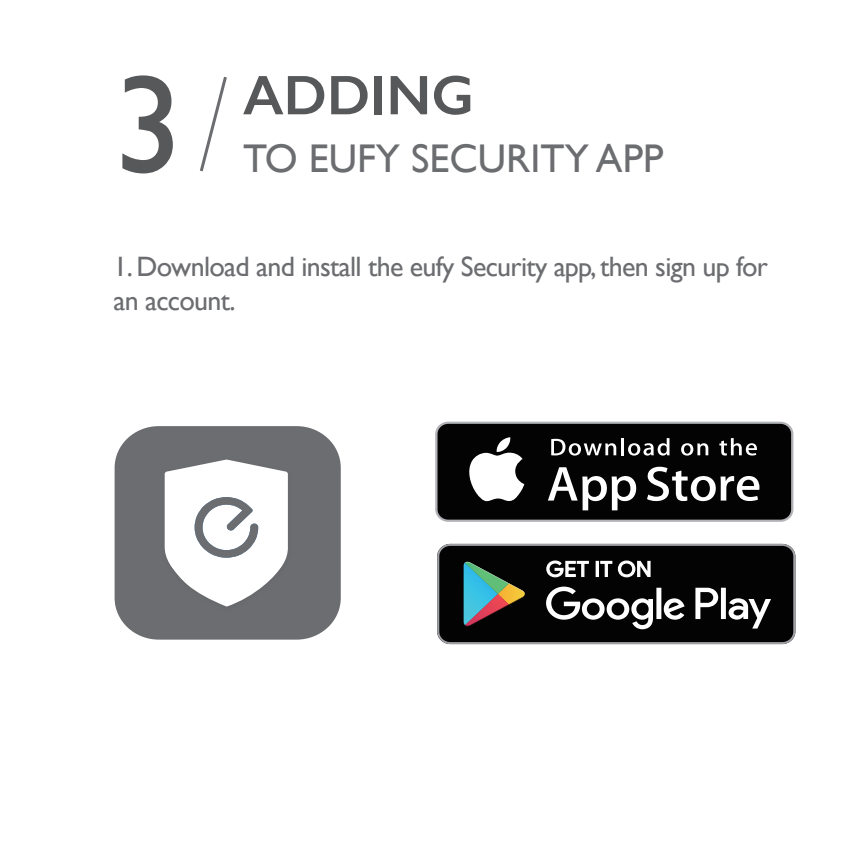
<style>
.page{position:relative;width:851px;height:851px;background:#fff}
.page>*{position:absolute;margin:0;border:0;box-sizing:border-box;transform-origin:0 0}
.t1{font:140px "Gill Sans";color:#57585a}
.t2{font:600 56px "Gill Sans";color:#57585a}
.t3{font:40px "Gill Sans";color:#6c6d70}
.t4{font:28px/33.6px "Gill Sans";letter-spacing:-.025em;color:#6c6d70}
</style>
<div class="page">
<svg style="left:200px;top:76px;width:27px;height:96px"></svg>
<svg style="left:435px;top:421px;width:358px;height:100px;background:#a3a3a6"></svg>
<div style="left:437px;top:424px;width:354px;height:95px;background:#030303;border-radius:11px"></div>
<svg style="left:469px;top:437px;width:55px;height:64px"></svg>
<svg style="left:548px;top:467px;width:88px;height:43px"></svg>
<svg style="left:647px;top:466px;width:112px;height:35px"></svg>
<svg style="left:551px;top:439px;width:65px;height:16px"></svg>
<hr style="left:621px;top:438px;width:3px;height:17px;background:#fff">
<svg style="left:628px;top:438px;width:41px;height:17px"></svg>
<svg style="left:681px;top:443px;width:27px;height:12px"></svg>
<svg style="left:719px;top:438px;width:37px;height:17px"></svg>
<svg style="left:437px;top:544px;width:358px;height:100px;background:#111112"></svg>
<svg style="left:545px;top:560px;width:44px;height:18px"></svg>
<svg style="left:596px;top:560px;width:55px;height:18px"></svg>
<svg style="left:546px;top:586px;width:224px;height:43px"></svg>
<svg style="left:463px;top:561px;width:62px;height:65px;background:#455f59"></svg>
<div style="left:115px;top:426px;width:226px;height:213px;background:#6c6d70"></div>
<div style="left:160px;top:456px;width:132px;height:155px;background:#6c6d70"></div>
<svg style="left:165px;top:459px;width:123px;height:147px"></svg>
<h1 class="t1" style="left:113px;top:43px;width:72px">3</h1>
<h2 class="t2" style="left:243px;top:61px;width:232px">ADDING</h2>
<h3 class="t3" style="left:243px;top:135px;width:422px">TO EUFY SECURITY APP</h3>
<p class="t4" style="left:113px;top:250px;width:656px">1. Download and install the eufy Security app, then sign up for an account.</p>
</div>
